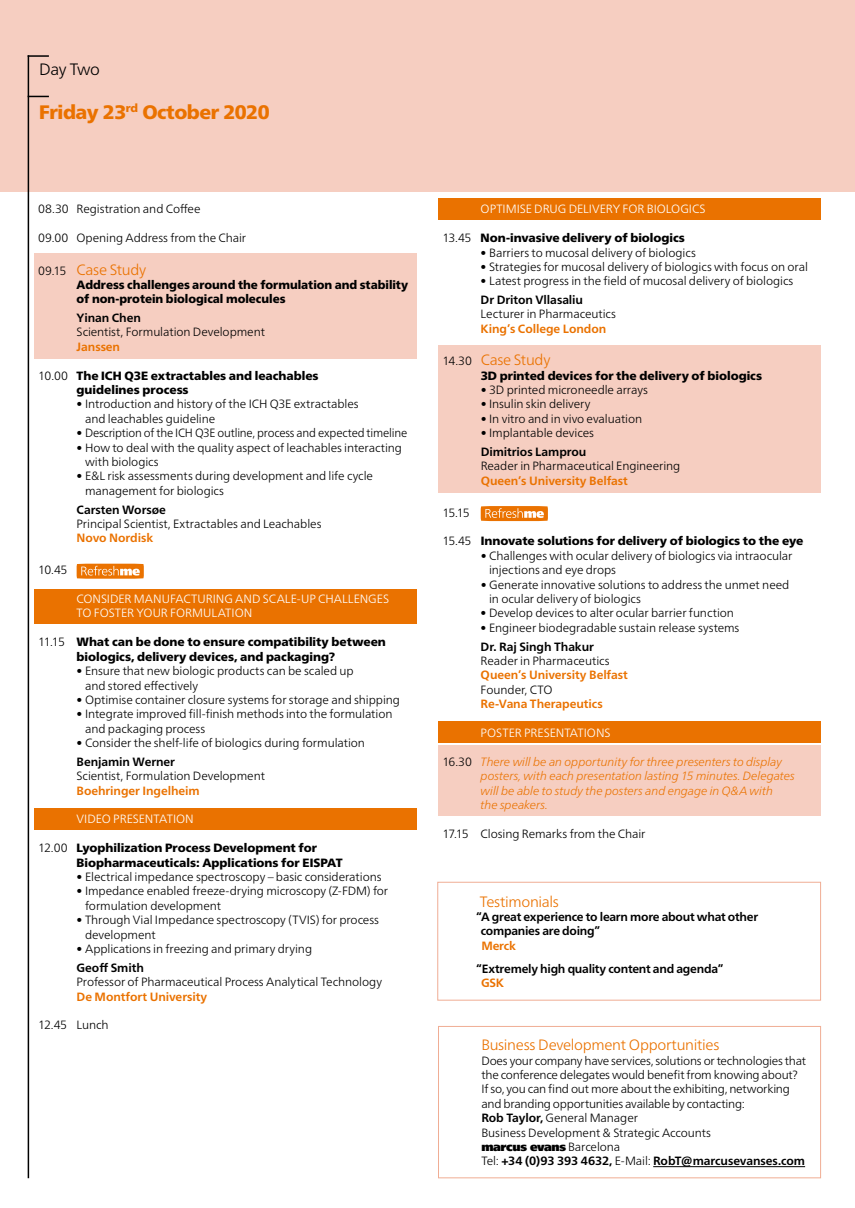
<style>
.page{position:relative;width:855px;height:1208px;background:#fff}
.page>*{position:absolute;margin:0;border:0;box-sizing:border-box;transform-origin:0 0}
.t1{font:900 19.5px "Frutiger Neue LTW1 G";letter-spacing:-.025em;color:#ea7200}
.t2{font:300 16.5px "Frutiger Neue LTW1 G";letter-spacing:-.025em;color:#000}
.t3{font:300 15px "Frutiger Neue LTW1 G";letter-spacing:-.02em;color:#ea7200}
.t4{font:300 12px/14.4px "Frutiger Neue LTW1 G";letter-spacing:-.01em;color:#000}
.t5{font:900 12px/14.4px "Frutiger Neue LTW1 G";color:#000}
.t6{font:700 12px/14.4px "Frutiger Neue LTW1 G";letter-spacing:-.01em;color:#000}
.t7{font:italic 300 12px/14.4px "Frutiger Neue LTW1 G";letter-spacing:-.01em;color:#ea7200}
.t8{font:700 12px "Frutiger Neue LTW1 G";letter-spacing:-.005em;color:#ea7200}
.t9{font:300 12px/14.4px "Frutiger Neue LTW1 G";color:#fff}
.t10{font:900 12px "Frutiger LT";letter-spacing:-.035em;color:#000}
.s1{font-size:12px;color:#000}
.s2{font-weight:300}
.s3{font-style:normal;color:#000}
.s4{font-weight:700}
.s5{font-family:"Frutiger Neue LTW1 G";font-weight:300}
</style>
<div class="page">
<div style="left:0;top:0;width:855px;height:191px;background:#f6cec1"></div>
<hr style="left:28px;top:55px;width:21px;height:2px;background:#000">
<svg style="left:29px;top:96px;width:20px;height:1px"></svg>
<hr style="left:28px;top:55px;width:1px;height:1123px;background:#000">
<div style="left:34px;top:253px;width:383px;height:105px;background:#f6cec1"></div>
<div style="left:34px;top:589px;width:383px;height:34px;background:#ea7200"></div>
<div style="left:438px;top:198px;width:383px;height:21px;background:#ea7200"></div>
<div style="left:438px;top:344px;width:383px;height:148px;background:#f6cec1"></div>
<div style="left:438px;top:722px;width:383px;height:21px;background:#ea7200"></div>
<div style="left:438px;top:745px;width:383px;height:71px;background:#f6cec1"></div>
<div style="left:34px;top:808px;width:383px;height:22px;background:#ea7200"></div>
<svg style="left:76px;top:563px;width:68px;height:16px"></svg>
<svg style="left:480px;top:506px;width:68px;height:15px"></svg>
<div style="left:437px;top:882px;width:384px;height:118px;border:1px solid #f0ad94"></div>
<hr style="left:653px;top:1166px;width:152px;height:1px;background:#000">
<div style="left:438px;top:1026px;width:383px;height:152px;border:1px solid #f0ad94"></div>
<h2 class="t2" style="left:39px;top:58px;width:62px">Day Two</h2>
<h1 class="t1" style="left:39px;top:97px;width:232px">Friday 23<sup>rd</sup> October 2020</h1>
<p class="t4" style="left:38px;top:201px;width:164px">08.30 Registration and Coffee</p>
<p class="t4" style="left:38px;top:230px;width:209px">09.00 Opening Address from the Chair</p>
<p class="t3" style="left:38px;top:258px;width:110px"><span class="s1">09.15</span> Case Study</p>
<p class="t5" style="left:77px;top:276px;width:333px">Address challenges around the formulation and stability of non-protein biological molecules</p>
<p class="t6" style="left:77px;top:310px;width:66px">Yinan Chen</p>
<p class="t4" style="left:77px;top:324px;width:190px">Scientist, Formulation Development</p>
<p class="t8" style="left:77px;top:338px;width:45px">Janssen</p>
<p class="t5" style="left:77px;top:367px;width:243px;text-indent:-38px"><span class="s2">10.00</span> The ICH Q3E extractables and leachables guidelines process</p>
<p class="t4" style="left:85px;top:396px;width:275px;text-indent:-9px">• Introduction and history of the ICH Q3E extractables and leachables guideline</p>
<p class="t4" style="left:77px;top:425px;width:332px">• Description of the ICH Q3E outline, process and expected timeline</p>
<p class="t4" style="left:85px;top:439px;width:318px;text-indent:-9px">• How to deal with the quality aspect of leachables interacting with biologics</p>
<p class="t4" style="left:85px;top:468px;width:289px;text-indent:-8px">• E&amp;L risk assessments during development and life cycle management for biologics</p>
<p class="t6" style="left:77px;top:501px;width:91px">Carsten Worsøe</p>
<p class="t4" style="left:77px;top:515px;width:246px">Principal Scientist, Extractables and Leachables</p>
<p class="t8" style="left:77px;top:529px;width:78px">Novo Nordisk</p>
<p class="t4" style="left:38px;top:562px;width:31px">10.45</p>
<p class="t9" style="left:77px;top:591px;width:314px">CONSIDER MANUFACTURING AND SCALE-UP CHALLENGES<br>TO FOSTER YOUR FORMULATION</p>
<p class="t5" style="left:77px;top:634px;width:311px;text-indent:-38px"><span class="s2">11.15</span> What can be done to ensure compatibility between biologics, delivery devices, and packaging?</p>
<p class="t4" style="left:85px;top:663px;width:270px;text-indent:-8px">• Ensure that new biologic products can be scaled up and stored effectively</p>
<p class="t4" style="left:77px;top:691px;width:325px">• Optimise container closure systems for storage and shipping</p>
<p class="t4" style="left:85px;top:706px;width:309px;text-indent:-9px">• Integrate improved fill-finish methods into the formulation and packaging process</p>
<p class="t4" style="left:77px;top:735px;width:290px">• Consider the shelf-life of biologics during formulation</p>
<p class="t6" style="left:77px;top:753px;width:100px">Benjamin Werner</p>
<p class="t4" style="left:77px;top:768px;width:190px">Scientist, Formulation Development</p>
<p class="t8" style="left:77px;top:781px;width:125px">Boehringer Ingelheim</p>
<p class="t9" style="left:77px;top:811px;width:15px">Video</p>
<p class="t9" style="left:113px;top:811px;width:14px">Presentation</p>
<p class="t5" style="left:77px;top:840px;width:268px;text-indent:-38px"><span class="s2">12.00</span> Lyophilization Process Development for<br>Biopharmaceuticals: Applications for EISPAT</p>
<p class="t4" style="left:77px;top:868px;width:306px">• Electrical impedance spectroscopy – basic considerations</p>
<p class="t4" style="left:85px;top:883px;width:305px;text-indent:-9px">• Impedance enabled freeze-drying microscopy (Z-FDM) for formulation development</p>
<p class="t4" style="left:85px;top:912px;width:295px;text-indent:-9px">• Through Vial Impedance spectroscopy (TVIS) for process development</p>
<p class="t4" style="left:77px;top:940px;width:237px">• Applications in freezing and primary drying</p>
<p class="t6" style="left:77px;top:959px;width:69px">Geoff Smith</p>
<p class="t4" style="left:77px;top:974px;width:307px">Professor of Pharmaceutical Process Analytical Technology</p>
<p class="t8" style="left:77px;top:987px;width:132px">De Montfort University</p>
<p class="t4" style="left:38px;top:1017px;width:72px">12.45 Lunch</p>
<p class="t9" style="left:480px;top:201px;width:226px">OPTIMISE DRUG DELIVERY FOR BIOLOGICS</p>
<p class="t5" style="left:442px;top:230px;width:244px"><span class="s2">13.45</span> Non-invasive delivery of biologics</p>
<p class="t4" style="left:480px;top:244px;width:217px">• Barriers to mucosal delivery of biologics</p>
<p class="t4" style="left:480px;top:259px;width:329px">• Strategies for mucosal delivery of biologics with focus on oral</p>
<p class="t4" style="left:480px;top:273px;width:314px">• Latest progress in the field of mucosal delivery of biologics</p>
<p class="t6" style="left:480px;top:292px;width:104px">Dr Driton Vllasaliu</p>
<p class="t4" style="left:480px;top:306px;width:137px">Lecturer in Pharmaceutics</p>
<p class="t8" style="left:480px;top:320px;width:127px">King’s College London</p>
<p class="t3" style="left:442px;top:349px;width:110px"><span class="s1">14.30</span> Case Study</p>
<p class="t5" style="left:480px;top:367px;width:283px">3D printed devices for the delivery of biologics</p>
<p class="t4" style="left:480px;top:382px;width:169px">• 3D printed microneedle arrays</p>
<p class="t4" style="left:480px;top:396px;width:111px">• Insulin skin delivery</p>
<p class="t4" style="left:480px;top:410px;width:163px">• In vitro and in vivo evaluation</p>
<p class="t4" style="left:480px;top:425px;width:115px">• Implantable devices</p>
<p class="t6" style="left:480px;top:443px;width:107px">Dimitrios Lamprou</p>
<p class="t4" style="left:480px;top:458px;width:201px">Reader in Pharmaceutical Engineering</p>
<p class="t8" style="left:480px;top:472px;width:149px">Queen’s University Belfast</p>
<p class="t4" style="left:442px;top:504px;width:29px">15.15</p>
<p class="t5" style="left:442px;top:533px;width:362px"><span class="s2">15.45</span> Innovate solutions for delivery of biologics to the eye</p>
<p class="t4" style="left:489px;top:547px;width:305px;text-indent:-9px">• Challenges with ocular delivery of biologics via intraocular injections and eye drops</p>
<p class="t4" style="left:489px;top:576px;width:302px;text-indent:-8px">• Generate innovative solutions to address the unmet need in ocular delivery of biologics</p>
<p class="t4" style="left:480px;top:605px;width:255px">• Develop devices to alter ocular barrier function</p>
<p class="t4" style="left:480px;top:619px;width:260px">• Engineer biodegradable sustain release systems</p>
<p class="t6" style="left:480px;top:638px;width:115px">Dr. Raj Singh Thakur</p>
<p class="t4" style="left:480px;top:652px;width:130px">Reader in Pharmaceutics</p>
<p class="t8" style="left:480px;top:666px;width:149px">Queen’s University Belfast</p>
<p class="t4" style="left:480px;top:681px;width:73px">Founder, CTO</p>
<p class="t8" style="left:480px;top:695px;width:123px">Re-Vana Therapeutics</p>
<p class="t9" style="left:480px;top:724px;width:131px">POSTER PRESENTATIONS</p>
<p class="t7" style="left:480px;top:753px;width:315px;text-indent:-38px"><span class="s3">16.30</span> There will be an opportunity for three presenters to display posters, with each presentation lasting 15 minutes. Delegates will be able to study the posters and engage in Q&amp;A with<br>the speakers.</p>
<p class="t4" style="left:442px;top:825px;width:205px">17.15 Closing Remarks from the Chair</p>
<p class="t3" style="left:480px;top:890px;width:81px">Testimonials</p>
<p class="t6" style="left:481px;top:908px;width:279px;text-indent:-5px">“A great experience to learn more about what other companies are doing”</p>
<p class="t8" style="left:481px;top:937px;width:36px">Merck</p>
<p class="t6" style="left:476px;top:960px;width:249px">“Extremely high quality content and agenda”</p>
<p class="t8" style="left:481px;top:974px;width:24px">GSK</p>
<p class="t3" style="left:481px;top:1034px;width:239px">Business Development Opportunities</p>
<p class="t4" style="left:481px;top:1052px;width:326px">Does your company have services, solutions or technologies that the conference delegates would benefit from knowing about?<br>If so, you can find out more about the exhibiting, networking and branding opportunities available by contacting:<br><span class="s4">Rob Taylor,</span> General Manager<br>Business Development &amp; Strategic Accounts</p>
<p class="t10" style="left:481px;top:1139px;width:140px">marcus evans <span class="s5">Barcelona</span></p>
<p class="t6" style="left:481px;top:1153px;width:325px"><span class="s2">Tel:</span> +34 (0)93 393 4632, <span class="s2">E-Mail:</span> RobT@marcusevanses.com</p>
</div>
